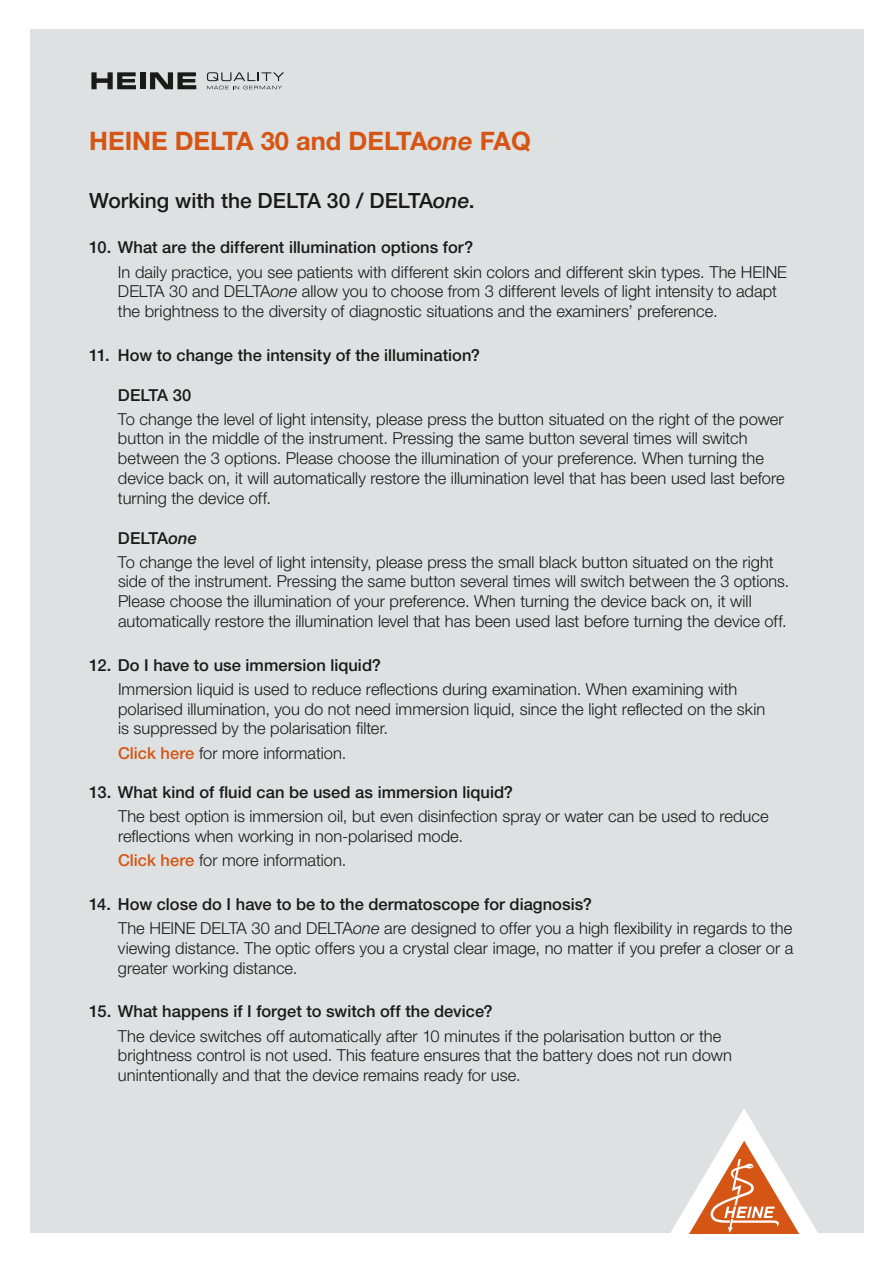
<style>
.page{position:relative;width:893px;height:1263px;background:#fff}
.page>*{position:absolute;margin:0;border:0;box-sizing:border-box;transform-origin:0 0}
.t1{font:700 25.5px "Helvetica Neue LT Std";color:#d45514}
.t2{font:500 21px "Helvetica Neue LT Std";color:#1a1a18}
.t3{font:300 16.5px/19.8px "Helvetica Neue LT Std";color:#1a1a18}
.t4{font:500 16.5px "Helvetica Neue LT Std";color:#1a1a18}
.s1{font-style:italic}
.s2{font-weight:500}
.s3{font-weight:500;font-style:italic}
.s4{font-weight:500;color:#d45514}
</style>
<div class="page">
<div style="left:30px;top:30px;width:833px;height:1203px;background:#dee1e1"></div>
<svg style="left:670px;top:1108px;width:148px;height:126px"></svg>
<svg style="left:91px;top:72px;width:45px;height:17px"></svg>
<div style="left:140px;top:72px;width:5px;height:17px;background:#1a1a18"></div>
<svg style="left:150px;top:72px;width:46px;height:17px"></svg>
<svg style="left:207px;top:72px;width:77px;height:17px"></svg>
<h1 class="t1" style="left:89px;top:125px;width:443px">HEINE DELTA 30 and DELTA<span class="s1">one</span> FAQ</h1>
<p class="t2" style="left:89px;top:188px;width:387px">Working with the DELTA 30 / DELTA<span class="s1">one</span>.</p>
<p class="t4" style="left:89px;top:238px;width:385px">10. What are the different illumination options for?</p>
<p class="t3" style="left:118px;top:261px;width:671px">In daily practice, you see patients with different skin colors and different skin types. The HEINE<br>DELTA 30 and DELTA<span class="s1">one</span> allow you to choose from 3 different levels of light intensity to adapt the brightness to the diversity of diagnostic situations and the examiners’ preference.</p>
<p class="t4" style="left:89px;top:345px;width:392px">11. How to change the intensity of the illumination?</p>
<p class="t4" style="left:118px;top:385px;width:75px">DELTA 30</p>
<p class="t3" style="left:118px;top:409px;width:668px">To change the level of light intensity, please press the button situated on the right of the power button in the middle of the instrument. Pressing the same button several times will switch between the 3 options. Please choose the illumination of your preference. When turning the device back on, it will automatically restore the illumination level that has been used last before turning the device off.</p>
<p class="t3" style="left:118px;top:525px;width:657px;line-height:24px"><span class="s2">DELTA</span><span class="s3">one<br></span>To change the level of light intensity, please press the small black button situated on the right</p>
<p class="t3" style="left:118px;top:571px;width:673px">side of the instrument. Pressing the same button several times will switch between the 3 options.<br>Please choose the illumination of your preference. When turning the device back on, it will automatically restore the illumination level that has been used last before turning the device off.</p>
<p class="t4" style="left:89px;top:655px;width:293px">12. Do I have to use immersion liquid?</p>
<p class="t3" style="left:118px;top:679px;width:649px">Immersion liquid is used to reduce reflections during examination. When examining with polarised illumination, you do not need immersion liquid, since the light reflected on the skin is suppressed by the polarisation filter.</p>
<p class="t3" style="left:118px;top:742px;width:230px"><span class="s4">Click here</span> for more information.</p>
<p class="t4" style="left:89px;top:782px;width:425px">13. What kind of fluid can be used as immersion liquid?</p>
<p class="t3" style="left:118px;top:806px;width:652px">The best option is immersion oil, but even disinfection spray or water can be used to reduce reflections when working in non-polarised mode.</p>
<p class="t3" style="left:118px;top:850px;width:230px"><span class="s4">Click here</span> for more information.</p>
<p class="t3" style="left:118px;top:892px;width:676px;line-height:24px;text-indent:-29px"><span class="s2">14. How close do I have to be to the dermatoscope for diagnosis?<br></span>The HEINE DELTA 30 and DELTA<span class="s1">one</span> are designed to offer you a high flexibility in regards to the</p>
<p class="t3" style="left:118px;top:938px;width:677px">viewing distance. The optic offers you a crystal clear image, no matter if you prefer a closer or a greater working distance.</p>
<p class="t4" style="left:89px;top:1002px;width:405px">15. What happens if I forget to switch off the device?</p>
<p class="t3" style="left:118px;top:1025px;width:615px">The device switches off automatically after 10 minutes if the polarisation button or the brightness control is not used. This feature ensures that the battery does not run down unintentionally and that the device remains ready for use.</p>
</div>
